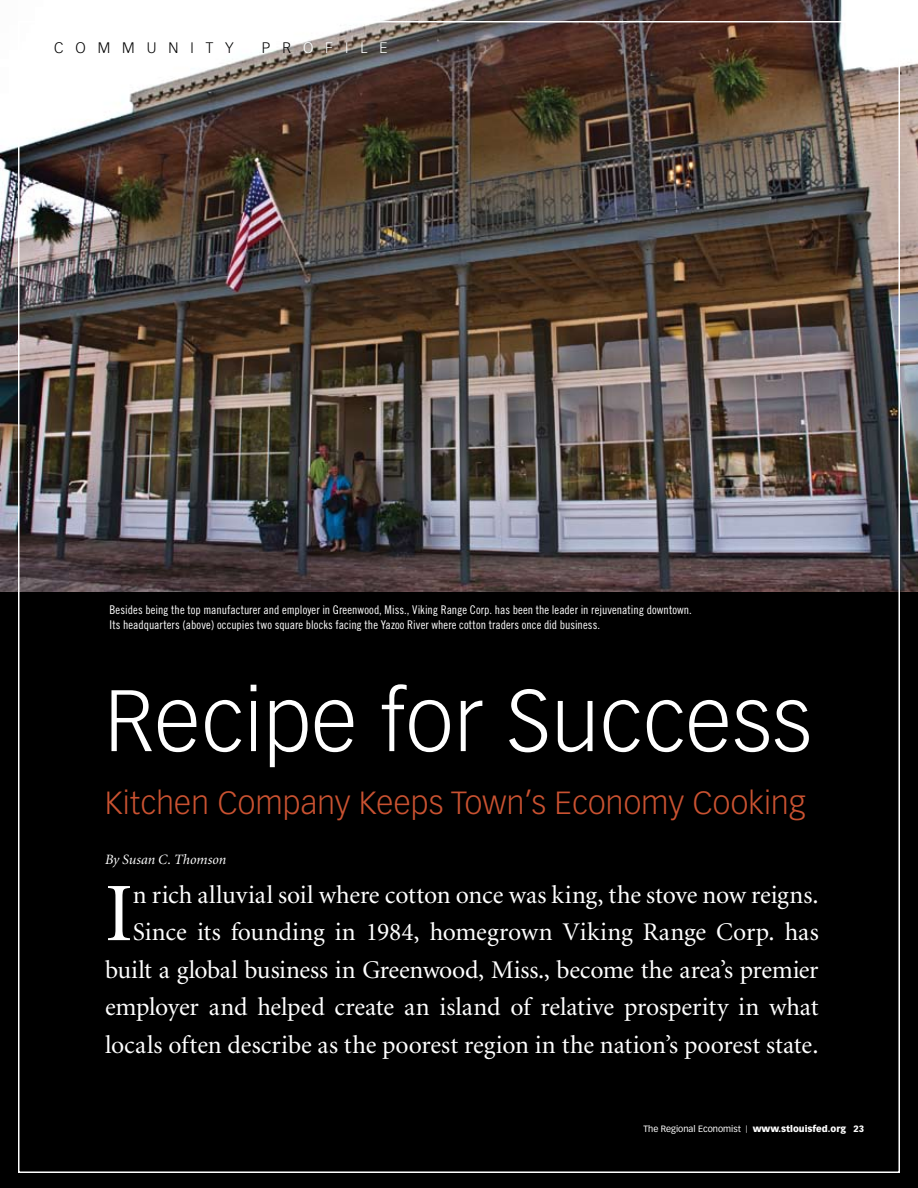
<style>
.page{position:relative;width:918px;height:1188px;background:#fff}
.page>*{position:absolute;margin:0;border:0;box-sizing:border-box;transform-origin:0 0}
.t1{font:300 85.5px "Vectora LH";letter-spacing:.005em;color:#fff}
.t2{font:83.25px "Minion";color:#fff}
.t3{font:300 31.5px "Vectora LH";letter-spacing:.01em;color:#ca5231}
.t4{font:25.5px/37.5px "Minion";letter-spacing:-.005em;color:#fff;text-align:right}
.t5{font:300 15px "Vectora LH";letter-spacing:.8em;color:#000}
.t6{font:300 15px "Vectora LH";letter-spacing:.8em;color:#fff}
.t7{font:italic 14.25px "Minion";color:#fff}
.t8{font:12px/15px "Trade Gothic Cond Eighteen";letter-spacing:.005em;color:#fff}
.t9{font:9px "Vectora LH";color:#fff}
.s1{color:#000}
.s2{font-size:7.5px}
.s3{font-weight:900}
</style>
<div class="page">
<img style="left:0;top:0;width:918px;height:593px">
<div style="left:0;top:593px;width:918px;height:595px;background:#000"></div>
<p class="t5" style="left:54px;top:39px;width:181px">community</p>
<p class="t6" style="left:262px;top:39px;width:127px"><span class="s1">pr</span>ofile</p>
<p class="t8" style="left:110px;top:602px;width:584px">Besides being the top manufacturer and employer in Greenwood, Miss., Viking Range Corp. has been the leader in rejuvenating downtown.<br>Its headquarters (above) occupies two square blocks facing the Yazoo River where cotton traders once did business.</p>
<h1 class="t1" style="left:105px;top:671px;width:708px">Recipe for Success</h1>
<p class="t3" style="left:105px;top:785px;width:702px">Kitchen Company Keeps Town’s Economy Cooking</p>
<p class="t7" style="left:105px;top:852px;width:123px">By Susan C. Thomson</p>
<p class="t4" style="left:105px;top:877px;width:715px">n rich alluvial soil where cotton once was king, the stove now reigns.<br>Since its founding in 1984, homegrown Viking Range Corp. has built a global business in Greenwood, Miss., become the area’s premier employer and helped create an island of relative prosperity in what locals often describe as the poorest region in the nation’s poorest state.</p>
<h2 class="t2" style="left:105px;top:873px;width:29px">I</h2>
<p class="t9" style="left:644px;top:1123px;width:222px">The Regional Economist <span class="s2">|</span> <span class="s3">www.stlouisfed.org 23</span></p>
</div>
